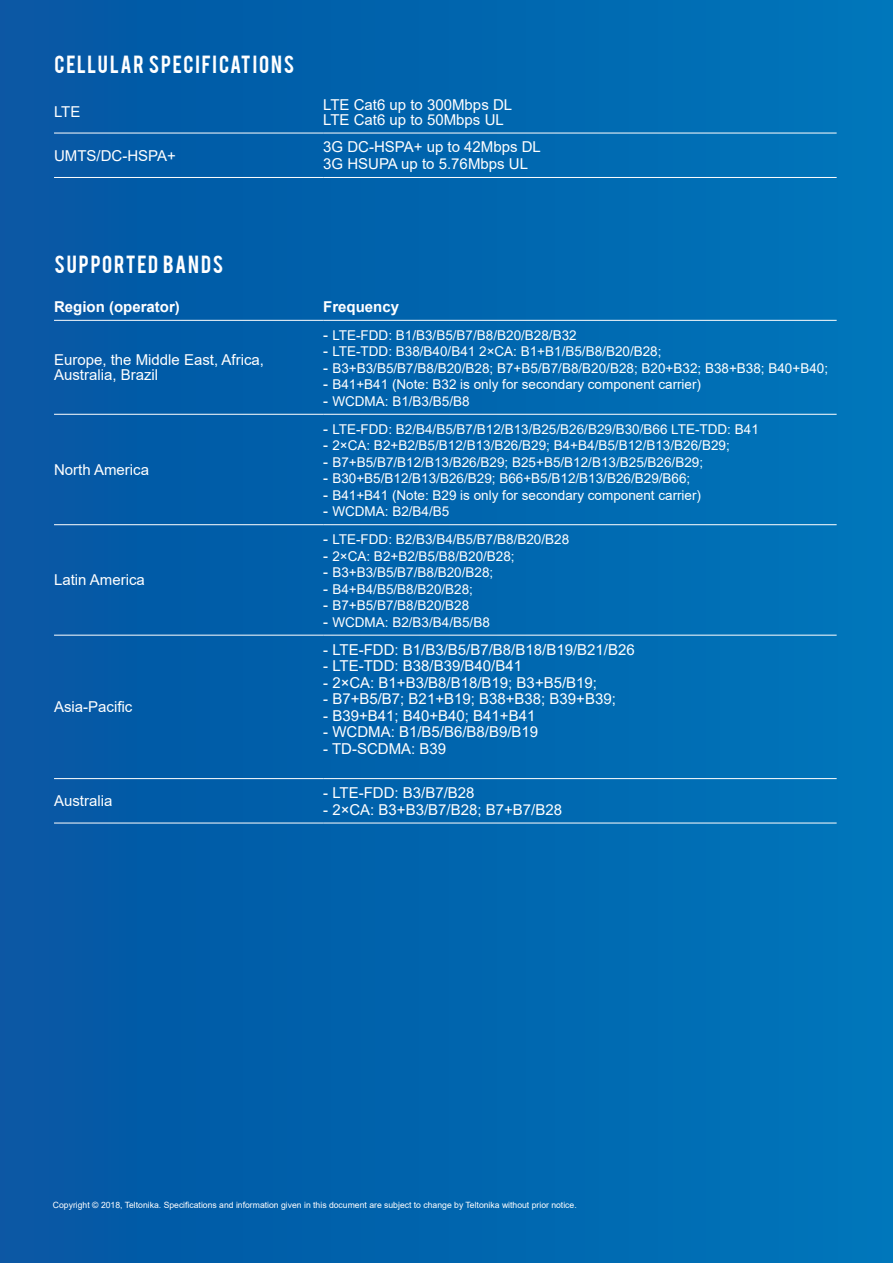
<style>
.page{position:relative;width:893px;height:1263px;background:#fff}
.page>*{position:absolute;margin:0;border:0;box-sizing:border-box;transform-origin:0 0}
.t1{font:19.5px "Bebas";letter-spacing:.09em;color:#fff}
.t2{font:15px/15px "Arial";color:#fff}
.t3{font:700 15px "Arial";color:#fff}
.t4{font:13.5px "Arial";color:#fff}
.t5{font:8.7px "Arial";color:#fff}
.s1{font-size:15px}
</style>
<div class="page">
<div style="left:0;top:0;width:893px;height:1263px;background:linear-gradient(to right,#0556a3,#0076ba)"></div>
<hr style="left:54px;top:823px;width:269px;height:1px;background:#fff">
<hr style="left:323px;top:823px;width:514px;height:1px;background:#fff">
<hr style="left:54px;top:320px;width:269px;height:1px;background:#fff">
<hr style="left:323px;top:320px;width:514px;height:1px;background:#fff">
<hr style="left:54px;top:778px;width:269px;height:1px;background:#fff">
<hr style="left:323px;top:778px;width:514px;height:1px;background:#fff">
<hr style="left:54px;top:414px;width:269px;height:1px;background:#fff">
<hr style="left:323px;top:414px;width:514px;height:1px;background:#fff">
<hr style="left:54px;top:524px;width:269px;height:1px;background:#fff">
<hr style="left:323px;top:524px;width:514px;height:1px;background:#fff">
<hr style="left:54px;top:635px;width:269px;height:1px;background:#fff">
<hr style="left:323px;top:635px;width:514px;height:1px;background:#fff">
<hr style="left:54px;top:177px;width:269px;height:1px;background:#fff">
<hr style="left:323px;top:177px;width:514px;height:1px;background:#fff">
<hr style="left:54px;top:133px;width:269px;height:1px;background:#fff">
<hr style="left:323px;top:133px;width:514px;height:1px;background:#fff">
<h1 class="t1" style="left:55px;top:50px;width:241px">CELLULAR SPECIFICATIONS</h1>
<p class="t2" style="left:54px;top:104px;width:28px">LTE</p>
<p class="t2" style="left:323px;top:97px;width:190px">LTE Cat6 up to 300Mbps DL<br>LTE Cat6 up to 50Mbps UL</p>
<p class="t2" style="left:54px;top:148px;width:123px">UMTS/DC-HSPA+</p>
<p class="t2" style="left:323px;top:139px;width:219px;line-height:16.5px">3G DC-HSPA+ up to 42Mbps DL<br>3G HSUPA up to 5.76Mbps UL</p>
<h1 class="t1" style="left:55px;top:250px;width:170px">SUPPORTED BANDS</h1>
<p class="t3" style="left:54px;top:296px;width:127px">Region (operator)</p>
<p class="t3" style="left:323px;top:296px;width:77px">Frequency</p>
<p class="t2" style="left:54px;top:352px;width:212px">Europe, the Middle East, Africa,<br>Australia, Brazil</p>
<p class="t4" style="left:323px;top:326px;width:255px"><span class="s1">-</span> LTE-FDD: B1/B3/B5/B7/B8/B20/B28/B32</p>
<p class="t4" style="left:323px;top:342px;width:340px"><span class="s1">-</span> LTE-TDD: B38/B40/B41 2×CA: B1+B1/B5/B8/B20/B28;</p>
<p class="t4" style="left:323px;top:359px;width:506px"><span class="s1">-</span> B3+B3/B5/B7/B8/B20/B28; B7+B5/B7/B8/B20/B28; B20+B32; B38+B38; B40+B40;</p>
<p class="t4" style="left:323px;top:375px;width:379px"><span class="s1">-</span> B41+B41 (Note: B32 is only for secondary component carrier)</p>
<p class="t4" style="left:323px;top:392px;width:148px"><span class="s1">-</span> WCDMA: B1/B3/B5/B8</p>
<p class="t2" style="left:54px;top:462px;width:97px">North America</p>
<p class="t2" style="left:54px;top:572px;width:92px">Latin America</p>
<p class="t2" style="left:54px;top:699px;width:80px">Asia-Pacific</p>
<p class="t2" style="left:54px;top:793px;width:60px">Australia</p>
<p class="t4" style="left:323px;top:420px;width:437px"><span class="s1">-</span> LTE-FDD: B2/B4/B5/B7/B12/B13/B25/B26/B29/B30/B66 LTE-TDD: B41</p>
<p class="t4" style="left:323px;top:436px;width:408px"><span class="s1">-</span> 2×CA: B2+B2/B5/B12/B13/B26/B29; B4+B4/B5/B12/B13/B26/B29;</p>
<p class="t4" style="left:323px;top:453px;width:381px"><span class="s1">-</span> B7+B5/B7/B12/B13/B26/B29; B25+B5/B12/B13/B25/B26/B29;</p>
<p class="t4" style="left:323px;top:469px;width:369px"><span class="s1">-</span> B30+B5/B12/B13/B26/B29; B66+B5/B12/B13/B26/B29/B66;</p>
<p class="t4" style="left:323px;top:486px;width:379px"><span class="s1">-</span> B41+B41 (Note: B29 is only for secondary component carrier)</p>
<p class="t4" style="left:323px;top:502px;width:128px"><span class="s1">-</span> WCDMA: B2/B4/B5</p>
<p class="t4" style="left:323px;top:530px;width:248px"><span class="s1">-</span> LTE-FDD: B2/B3/B4/B5/B7/B8/B20/B28</p>
<p class="t4" style="left:323px;top:547px;width:193px"><span class="s1">-</span> 2×CA: B2+B2/B5/B8/B20/B28;</p>
<p class="t4" style="left:323px;top:563px;width:172px"><span class="s1">-</span> B3+B3/B5/B7/B8/B20/B28;</p>
<p class="t4" style="left:323px;top:580px;width:151px"><span class="s1">-</span> B4+B4/B5/B8/B20/B28;</p>
<p class="t4" style="left:323px;top:596px;width:148px"><span class="s1">-</span> B7+B5/B7/B8/B20/B28</p>
<p class="t4" style="left:323px;top:613px;width:168px"><span class="s1">-</span> WCDMA: B2/B3/B4/B5/B8</p>
<p class="t2" style="left:323px;top:642px;width:313px">- LTE-FDD: B1/B3/B5/B7/B8/B18/B19/B21/B26</p>
<p class="t2" style="left:323px;top:658px;width:200px">- LTE-TDD: B38/B39/B40/B41</p>
<p class="t2" style="left:323px;top:675px;width:275px">- 2×CA: B1+B3/B8/B18/B19; B3+B5/B19;</p>
<p class="t2" style="left:323px;top:691px;width:294px">- B7+B5/B7; B21+B19; B38+B38; B39+B39;</p>
<p class="t2" style="left:323px;top:708px;width:214px">- B39+B41; B40+B40; B41+B41</p>
<p class="t2" style="left:323px;top:724px;width:217px">- WCDMA: B1/B5/B6/B8/B9/B19</p>
<p class="t2" style="left:323px;top:741px;width:125px">- TD-SCDMA: B39</p>
<p class="t2" style="left:323px;top:785px;width:153px">- LTE-FDD: B3/B7/B28</p>
<p class="t2" style="left:323px;top:802px;width:240px">- 2×CA: B3+B3/B7/B28; B7+B7/B28</p>
<p class="t5" style="left:53px;top:1199px;width:525px">Copyright © 2018, Teltonika. Specifications and information given in this document are subject to change by Teltonika without prior notice.</p>
</div>
